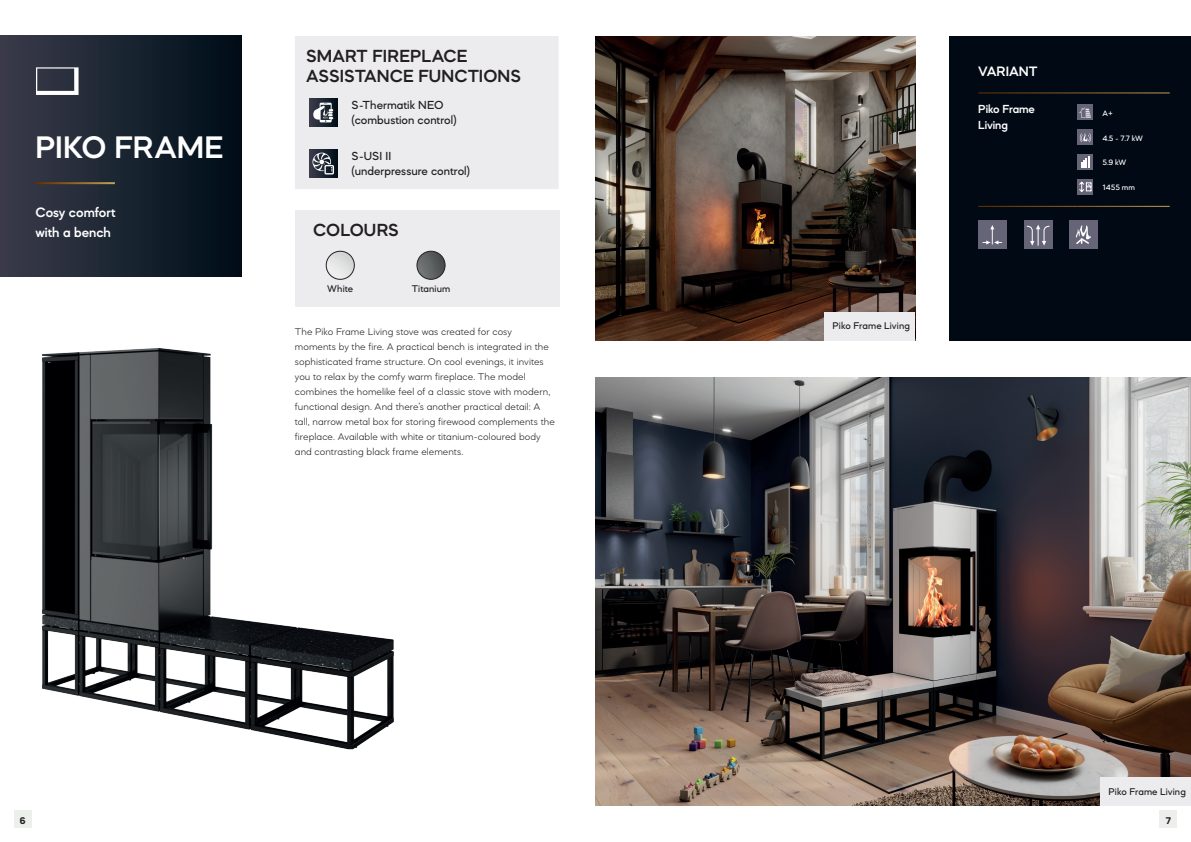
<style>
.page{position:relative;width:1191px;height:842px;background:#fff}
.page>*{position:absolute;margin:0;border:0;box-sizing:border-box;transform-origin:0 0}
.t1{font:600 32px "Mazzard M";color:#fff}
.t2{font:600 18px/20px "Mazzard M";color:#231f20}
.t3{font:600 14px/20px "Mazzard M";color:#fff}
.t4{font:500 12px/14.4px "Mazzard M";color:#231f20}
.t5{font:600 12px/15.5px "Mazzard M";letter-spacing:-.01em;color:#fff}
.t6{font:300 10px/15px "Mazzard M";letter-spacing:.005em;color:#231f20}
.t7{font:500 10px "Mazzard M";letter-spacing:.01em;color:#231f20}
.t8{font:700 10px "Mazzard M";color:#231f20}
.t9{font:500 8px "Mazzard M";letter-spacing:-.01em;color:#fff}
</style>
<div class="page">
<div style="left:14px;top:811px;width:17px;height:17px;background:#edefed"></div>
<div style="left:1159px;top:811px;width:17px;height:17px;background:#edefed"></div>
<img style="left:595px;top:377px;width:596px;height:429px">
<div style="left:1100px;top:778px;width:91px;height:28px;background:#ececee"></div>
<div style="left:295px;top:210px;width:264px;height:96px;background:#ececee"></div>
<img style="left:595px;top:36px;width:320px;height:304px">
<div style="left:824px;top:312px;width:91px;height:28px;background:#ececee"></div>
<img style="left:42px;top:348px;width:352px;height:402px">
<div style="left:0;top:35px;width:241px;height:241px;background:linear-gradient(to right,#3b3c4b,#000d18)"></div>
<hr style="left:35px;top:182px;width:80px;height:2px;background:#fff">
<svg style="left:36px;top:67px;width:43px;height:28px"></svg>
<div style="left:950px;top:36px;width:241px;height:304px;background:#010a14"></div>
<div style="left:978px;top:221px;width:28px;height:28px;background:#666477"></div>
<svg style="left:982px;top:225px;width:20px;height:19px"></svg>
<div style="left:1024px;top:221px;width:28px;height:28px;background:#666477"></div>
<svg style="left:1026px;top:225px;width:23px;height:21px"></svg>
<div style="left:1069px;top:221px;width:29px;height:28px;background:#666477"></div>
<svg style="left:1076px;top:225px;width:15px;height:19px"></svg>
<div style="left:295px;top:36px;width:263px;height:153px;background:#ececee"></div>
<svg style="left:309px;top:98px;width:28px;height:29px"></svg>
<svg style="left:313px;top:103px;width:20px;height:19px"></svg>
<div style="left:309px;top:149px;width:28px;height:29px;background:linear-gradient(to right,#3d3d4d,#02121d)"></div>
<svg style="left:312px;top:153px;width:22px;height:21px"></svg>
<div style="left:295px;top:326px;width:264px;height:158px;background:#fff"></div>
<img style="left:326px;top:251px;width:28px;height:28px;border-radius:14px">
<div style="left:326px;top:251px;width:28px;height:28px;border:1px solid #231f20;border-radius:50%"></div>
<img style="left:417px;top:251px;width:28px;height:28px;border-radius:14px">
<div style="left:417px;top:251px;width:28px;height:28px;border:1px solid #231f20;border-radius:50%"></div>
<hr style="left:978px;top:93px;width:99px;height:1px;background:#fff">
<svg style="left:1077px;top:93px;width:17px;height:1px"></svg>
<hr style="left:1094px;top:93px;width:75px;height:1px;background:#fff">
<hr style="left:978px;top:206px;width:99px;height:1px;background:#fff">
<svg style="left:1077px;top:206px;width:17px;height:1px"></svg>
<hr style="left:1094px;top:206px;width:75px;height:1px;background:#fff">
<div style="left:1077px;top:105px;width:16px;height:15px;background:#666477"></div>
<svg style="left:1079px;top:107px;width:12px;height:11px"></svg>
<div style="left:1077px;top:129px;width:16px;height:16px;background:#666477"></div>
<svg style="left:1079px;top:133px;width:12px;height:9px"></svg>
<div style="left:1077px;top:154px;width:16px;height:16px;background:#666477"></div>
<svg style="left:1081px;top:157px;width:8px;height:11px"></svg>
<svg style="left:1077px;top:179px;width:16px;height:16px"></svg>
<svg style="left:1078px;top:181px;width:13px;height:12px"></svg>
<h1 class="t1" style="left:35px;top:127px;width:189px">PIKO FRAME</h1>
<h3 class="t3" style="left:35px;top:202px;width:82px">Cosy comfort with a bench</h3>
<h2 class="t2" style="left:306px;top:45px;width:216px">SMART FIREPLACE<br>ASSISTANCE FUNCTIONS</h2>
<p class="t4" style="left:351px;top:98px;width:107px">S-Thermatik NEO (combustion control)</p>
<p class="t4" style="left:351px;top:149px;width:120px">S-USI II (underpressure control)</p>
<h2 class="t2" style="left:313px;top:220px;width:87px">COLOURS</h2>
<p class="t7" style="left:327px;top:283px;width:27px">White</p>
<p class="t7" style="left:412px;top:283px;width:40px">Titanium</p>
<p class="t6" style="left:295px;top:323px;width:261px">The Piko Frame Living stove was created for cosy moments by the fire. A practical bench is integrated in the sophisticated frame structure. On cool evenings, it invites you to relax by the comfy warm fireplace. The model combines the homelike feel of a classic stove with modern, functional design. And there’s another practical detail: A tall, narrow metal box for storing firewood complements the fireplace. Available with white or titanium-coloured body and contrasting black frame elements.</p>
<p class="t7" style="left:832px;top:319px;width:79px">Piko Frame Living</p>
<h3 class="t3" style="left:978px;top:61px;width:61px">VARIANT</h3>
<p class="t5" style="left:978px;top:101px;width:58px">Piko Frame<br>Living</p>
<p class="t9" style="left:1102px;top:108px;width:12px">A+</p>
<p class="t9" style="left:1102px;top:133px;width:42px">4.5 - 7.7 kW</p>
<p class="t9" style="left:1102px;top:158px;width:25px">5.9 kW</p>
<p class="t9" style="left:1102px;top:183px;width:34px">1455 mm</p>
<p class="t7" style="left:1108px;top:785px;width:79px">Piko Frame Living</p>
<p class="t8" style="left:20px;top:814px;width:7px">6</p>
<p class="t8" style="left:1165px;top:814px;width:7px">7</p>
</div>
